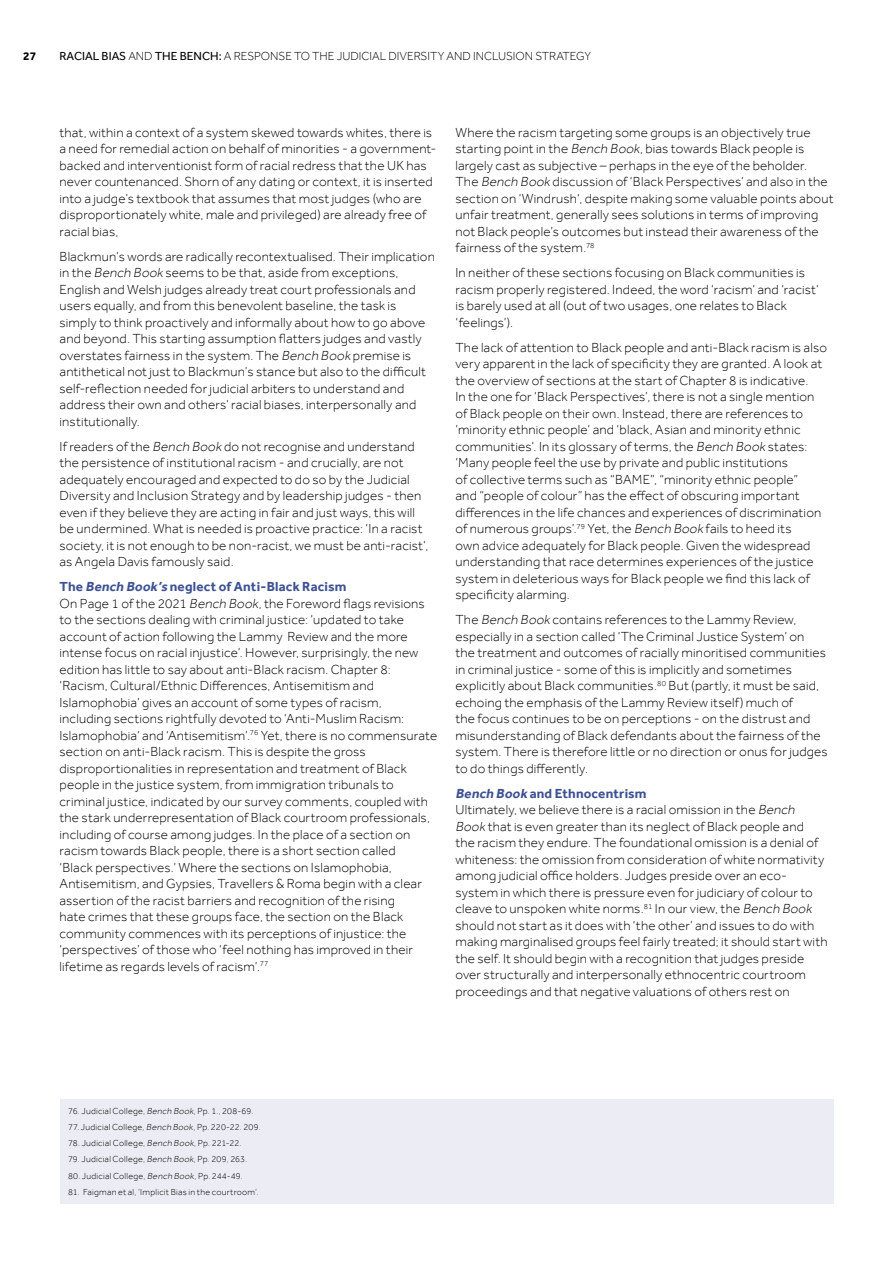
<style>
.page{position:relative;width:893px;height:1263px;background:#fff}
.page>*{position:absolute;margin:0;border:0;box-sizing:border-box;transform-origin:0 0}
.t1{font:300 13.5px/16.5px "Effra";letter-spacing:.015em;color:#000}
.t2{font:700 13.5px "Effra";letter-spacing:.015em;color:#3e5293}
.t3{font:300 12px "Effra";color:#000}
.t4{font:700 12px "Effra";color:#000}
.t5{font:300 9px "Effra";letter-spacing:.025em;color:#000}
.s1{font-weight:400}
.s2{font-style:italic}
</style>
<div class="page">
<div style="left:60px;top:1099px;width:773px;height:104px;background:#ececf5"></div>
<p class="t4" style="left:23px;top:48px;width:15px">27</p>
<p class="t3" style="left:60px;top:48px;width:533px"><span class="s1">RACIAL BIAS</span> AND <span class="s1">THE BENCH:</span> A RESPONSE TO THE JUDICIAL DIVERSITY AND INCLUSION STRATEGY</p>
<p class="t1" style="left:60px;top:124px;width:378px">that, within a context of a system skewed towards whites, there is a need for remedial action on behalf of minorities - a government&shy;backed and interventionist form of racial redress that the UK has never countenanced. Shorn of any dating or context, it is inserted into a judge’s textbook that assumes that most judges (who are disproportionately white, male and privileged) are already free of racial bias,</p>
<p class="t1" style="left:60px;top:248px;width:377px">Blackmun’s words are radically recontextualised. Their implication in the <span class="s2">BenchBook</span>seems to be that, aside from exceptions, English and Welsh judges already treat court professionals and users equally, and from this benevolent baseline, the task is simply to think proactively and informally about how to go above and beyond. This starting assumption flatters judges and vastly overstates fairness in the system. The <span class="s2">BenchBook</span>premise is antithetical not just to Blackmun’s stance but also to the difficult self-reflection needed for judicial arbiters to understand and address their own and others’ racial biases, interpersonally and institutionally.</p>
<p class="t1" style="left:60px;top:438px;width:370px">If readers of the <span class="s2">BenchBook</span>do not recognise and understand the persistence of institutional racism - and crucially, are not adequately encouraged and expected to do so by the Judicial Diversity and Inclusion Strategy and by leadership judges - then even if they believe they are acting in fair and just ways, this will be undermined. What is needed is proactive practice: ‘In a racist society, it is not enough to be non-racist, we must be anti-racist’, as Angela Davis famously said.</p>
<p class="t2" style="left:60px;top:579px;width:288px">The <span class="s2">BenchBook’s</span>neglect of Anti-Black Racism</p>
<p class="t1" style="left:60px;top:595px;width:379px">On Page 1 of the 2021 <span class="s2">BenchBook,</span>the Foreword flags revisions to the sections dealing with criminal justice: ‘updated to take account of action following the Lammy Review and the more intense focus on racial injustice’. However, surprisingly, the new edition has little to say about anti-Black racism. Chapter 8: ‘Racism, Cultural/Ethnic Differences, Antisemitism and Islamophobia’ gives an account of some types of racism,<br>including sections rightfully devoted to ‘Anti-Muslim Racism:<br>Islamophobia’ and ‘Antisemitism’.<sup>76</sup> Yet, there is no commensurate section on anti-Black racism. This is despite the gross disproportionalities in representation and treatment of Black people in the justice system, from immigration tribunals to criminal justice, indicated by our survey comments, coupled with the stark underrepresentation of Black courtroom professionals, including of course among judges. In the place of a section on racism towards Black people, there is a short section called<br>‘Black perspectives.’ Where the sections on Islamophobia, Antisemitism, and Gypsies, Travellers &amp; Roma begin with a clear assertion of the racist barriers and recognition of the rising<br>hate crimes that these groups face, the section on the Black community commences with its perceptions of injustice: the ‘perspectives’ of those who ‘feel nothing has improved in their lifetime as regards levels of racism’.<sup>77</sup></p>
<p class="t1" style="left:455px;top:124px;width:380px">Where the racism targeting some groups is an objectively true starting point in the <span class="s2">BenchBook,</span>bias towards Black people is largely cast as subjective – perhaps in the eye of the beholder.<br>The <span class="s2">BenchBook</span>discussion of ‘Black Perspectives’ and also in the section on ‘Windrush‘, despite making some valuable points about unfair treatment, generally sees solutions in terms of improving not Black people’s outcomes but instead their awareness of the fairness of the system.<sup>78</sup></p>
<p class="t1" style="left:455px;top:264px;width:365px">In neither of these sections focusing on Black communities is racism properly registered. Indeed, the word ‘racism’ and ‘racist’ is barely used at all (out of two usages, one relates to Black ‘feelings’).</p>
<p class="t1" style="left:455px;top:339px;width:373px">The lack of attention to Black people and anti-Black racism is also very apparent in the lack of specificity they are granted. A look at the overview of sections at the start of Chapter 8 is indicative.<br>In the one for ‘Black Perspectives’, there is not a single mention of Black people on their own. Instead, there are references to ‘minority ethnic people’ and ‘black, Asian and minority ethnic communities’. In its glossary of terms, the <span class="s2">BenchBook</span>states: ‘Many people feel the use by private and public institutions<br>of collective terms such as “BAME”, “minority ethnic people”<br>and “people of colour” has the effect of obscuring important differences in the life chances and experiences of discrimination of numerous groups’.<sup>79</sup> Yet, the <span class="s2">BenchBook</span>fails to heed its<br>own advice adequately for Black people. Given the widespread understanding that race determines experiences of the justice system in deleterious ways for Black people we find this lack of specificity alarming.</p>
<p class="t1" style="left:455px;top:611px;width:374px">The <span class="s2">BenchBook</span>contains references to the Lammy Review, especially in a section called ‘The Criminal Justice System’ on<br>the treatment and outcomes of racially minoritised communities in criminal justice - some of this is implicitly and sometimes explicitly about Black communities.<sup>80</sup> But (partly, it must be said, echoing the emphasis of the Lammy Review itself) much of<br>the focus continues to be on perceptions - on the distrust and misunderstanding of Black defendants about the fairness of the system. There is therefore little or no direction or onus for judges to do things differently.</p>
<p class="t2" style="left:455px;top:785px;width:193px"><span class="s2">BenchBook</span>and Ethnocentrism</p>
<p class="t1" style="left:455px;top:801px;width:374px">Ultimately, we believe there is a racial omission in the <span class="s2">Bench Book</span>that is even greater than its neglect of Black people and<br>the racism they endure. The foundational omission is a denial of whiteness: the omission from consideration of white normativity among judicial office holders. Judges preside over an eco&shy;system in which there is pressure even for judiciary of colour to cleave to unspoken white norms.<sup>81</sup> In our view, the <span class="s2">BenchBook </span>should not start as it does with ‘the other’ and issues to do with making marginalised groups feel fairly treated; it should start with the self. It should begin with a recognition that judges preside over structurally and interpersonally ethnocentric courtroom proceedings and that negative valuations of others rest on</p>
<p class="t5" style="left:68px;top:1105px;width:187px">76. Judicial College, <span class="s2">BenchBook,</span>Pp. 1., 208-69.</p>
<p class="t5" style="left:68px;top:1121px;width:194px">77. Judicial College, <span class="s2">BenchBook,</span>Pp. 220-22. 209.</p>
<p class="t5" style="left:68px;top:1138px;width:175px">78. Judicial College, <span class="s2">BenchBook,</span>Pp. 221-22.</p>
<p class="t5" style="left:68px;top:1154px;width:181px">79. Judicial College, <span class="s2">BenchBook,</span>Pp. 209, 263.</p>
<p class="t5" style="left:68px;top:1170px;width:176px">80. Judicial College, <span class="s2">BenchBook,</span>Pp. 244-49.</p>
<p class="t5" style="left:68px;top:1186px;width:192px">81. Faigman et al, ‘Implicit Bias in the courtroom’.</p>
</div>
